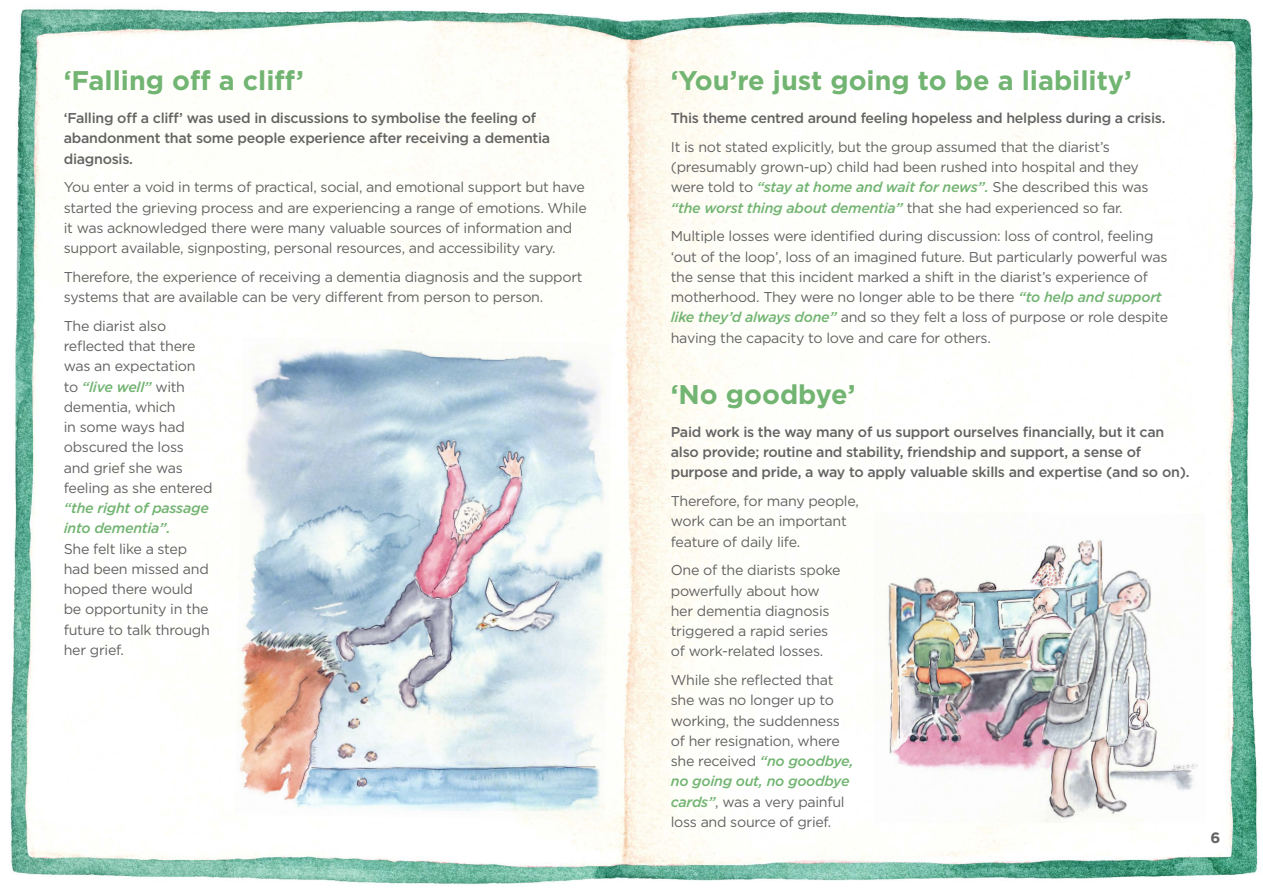
<style>
.page{position:relative;width:1263px;height:893px;background:#fff}
.page>*{position:absolute;margin:0;border:0;box-sizing:border-box;transform-origin:0 0}
.t1{font:700 27px "Gotham";color:#72b472}
.t2{font:700 15px "Gotham";color:#646363}
.t3{font:14.25px/20.2px "Gotham";letter-spacing:-.02em;color:#646363}
.t4{font:500 14.25px/20.2px "Gotham";letter-spacing:-.02em;color:#646363}
.t5{font:italic 500 14.25px/20.2px "Gotham";letter-spacing:-.02em;color:#72b472}
.s1{font-weight:500;font-style:italic;color:#72b472}
</style>
<div class="page">
<img style="left:10px;top:8px;width:1248px;height:877px">
<img style="left:235px;top:337px;width:376px;height:484px">
<img style="left:874px;top:513px;width:332px;height:310px">
<h1 class="t1" style="left:64px;top:63px;width:242px">‘Falling off a cliff’</h1>
<p class="t4" style="left:64px;top:108px;width:488px">‘Falling off a cliff’ was used in discussions to symbolise the feeling of abandonment that some people experience after receiving a dementia diagnosis.</p>
<p class="t3" style="left:64px;top:177px;width:524px">You enter a void in terms of practical, social, and emotional support but have started the grieving process and are experiencing a range of emotions. While it was acknowledged there were many valuable sources of information and support available, signposting, personal resources, and accessibility vary.</p>
<p class="t3" style="left:64px;top:266px;width:520px">Therefore, the experience of receiving a dementia diagnosis and the support systems that are available can be very different from person to person.</p>
<p class="t3" style="left:64px;top:315px;width:150px">The diarist also reflected that there was an expectation to <span class="s1">“live well”</span> with dementia, which<br>in some ways had obscured the loss and grief she was feeling as she entered</p>
<p class="t5" style="left:64px;top:498px;width:147px">“the right of passage into dementia”.</p>
<p class="t3" style="left:64px;top:538px;width:148px">She felt like a step had been missed and hoped there would be opportunity in the future to talk through her grief.</p>
<h1 class="t1" style="left:671px;top:63px;width:462px">‘You’re just going to be a liability’</h1>
<p class="t4" style="left:671px;top:108px;width:496px">This theme centred around feeling hopeless and helpless during a crisis.</p>
<p class="t3" style="left:671px;top:136px;width:479px">It is not stated explicitly, but the group assumed that the diarist’s (presumably grown-up) child had been rushed into hospital and they were told to <span class="s1">“stay at home and wait for news”.</span> She described this was <span class="s1">“the worst thing about dementia”</span> that she had experienced so far.</p>
<p class="t3" style="left:671px;top:226px;width:499px">Multiple losses were identified during discussion: loss of control, feeling ‘out of the loop’, loss of an imagined future. But particularly powerful was the sense that this incident marked a shift in the diarist’s experience of motherhood. They were no longer able to be there <span class="s1">“to help and support like they’d always done”</span> and so they felt a loss of purpose or role despite having the capacity to love and care for others.</p>
<h1 class="t1" style="left:671px;top:376px;width:186px">‘No goodbye’</h1>
<p class="t4" style="left:671px;top:422px;width:520px">Paid work is the way many of us support ourselves financially, but it can also provide; routine and stability, friendship and support, a sense of purpose and pride, a way to apply valuable skills and expertise (and so on).</p>
<p class="t3" style="left:671px;top:491px;width:190px">Therefore, for many people, work can be an important feature of daily life.</p>
<p class="t3" style="left:671px;top:560px;width:171px">One of the diarists spoke powerfully about how her dementia diagnosis triggered a rapid series of work-related losses.</p>
<p class="t3" style="left:671px;top:670px;width:184px">While she reflected that she was no longer up to working, the suddenness of her resignation, where she received <span class="s1">“no goodbye, no going out, no goodbye cards”</span>, was a very painful loss and source of grief.</p>
<p class="t2" style="left:1210px;top:827px;width:11px">6</p>
</div>
